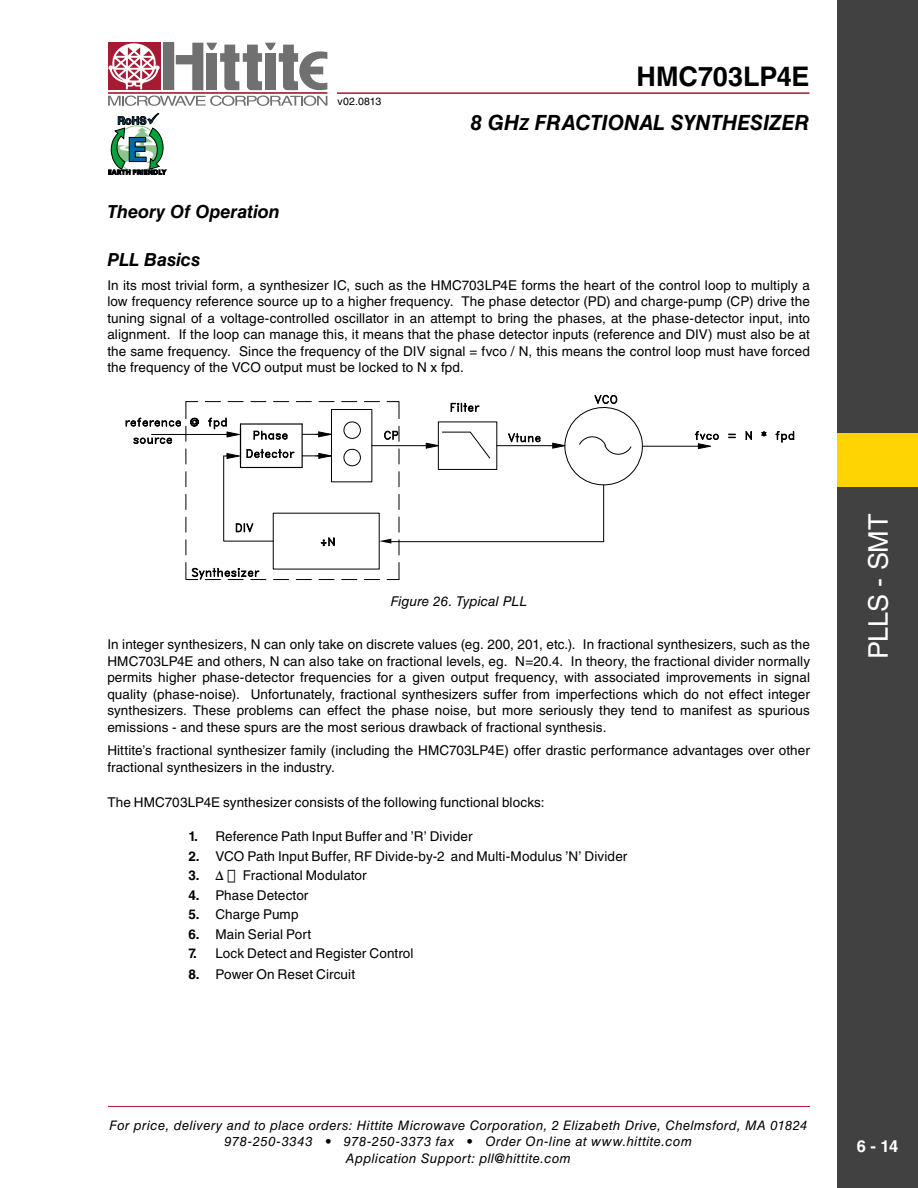
<style>
.page{position:relative;width:918px;height:1188px;background:#fff}
.page>*{position:absolute;margin:0;border:0;box-sizing:border-box;transform-origin:0 0}
.t1{font:700 27px "Helvetica LT Std";color:#000}
.t2{font:27px "Helvetica LT Std";letter-spacing:-.01em;color:#fff}
.t3{font:italic 700 21px "Helvetica LT Std";letter-spacing:-.005em;color:#000}
.t4{font:italic 700 18px "Helvetica LT Std";letter-spacing:-.005em;color:#000}
.t5{font:700 16.5px "Helvetica LT Std";color:#fff}
.t6{font:13.5px/16.5px "Helvetica LT Std";letter-spacing:.01em;color:#000;text-align:justify}
.t7{font:italic 13.5px "Helvetica LT Std";letter-spacing:.005em;color:#000}
.t8{font:700 13.5px "Helvetica LT Std";color:#000}
.t9{font:italic 13.2px/16.5px "Helvetica LT Std";letter-spacing:.03em;color:#000;text-align:center}
.t10{font:10.5px "Helvetica LT Std";letter-spacing:.02em;color:#000}
.s1{font-size:16.5px}
.s2{font-weight:700}
.s3{font-weight:400}
</style>
<div class="page">
<hr style="left:108px;top:1106px;width:702px;height:1px;background:#a41b33">
<div style="left:163px;top:43px;width:11px;height:47px;background:#707071"></div>
<div style="left:108px;top:43px;width:52px;height:47px;background:#a41b33"></div>
<hr style="left:108px;top:92px;width:219px;height:2px;background:#a41b33">
<svg style="left:176px;top:43px;width:151px;height:47px"></svg>
<svg style="left:108px;top:96px;width:219px;height:10px"></svg>
<svg style="left:108px;top:43px;width:52px;height:46px"></svg>
<hr style="left:337px;top:92px;width:473px;height:2px;background:#a41b33">
<svg style="left:108px;top:113px;width:58px;height:62px"></svg>
<div style="left:837px;top:0;width:81px;height:1188px;background:#414141"></div>
<div style="left:837px;top:433px;width:81px;height:54px;background:#ffd400"></div>
<svg style="left:343px;top:421px;width:18px;height:18px"></svg>
<svg style="left:343px;top:448px;width:18px;height:19px"></svg>
<div style="left:438px;top:422px;width:59px;height:48px;border:1px solid #000"></div>
<svg style="left:422px;top:431px;width:69px;height:28px"></svg>
<hr style="left:391px;top:541px;width:213px;height:1px;background:#000">
<svg style="left:380px;top:539px;width:11px;height:5px"></svg>
<svg style="left:450px;top:402px;width:30px;height:10px"></svg>
<svg style="left:508px;top:433px;width:33px;height:10px"></svg>
<svg style="left:728px;top:433px;width:8px;height:6px"></svg>
<svg style="left:745px;top:431px;width:7px;height:9px"></svg>
<svg style="left:761px;top:431px;width:6px;height:6px"></svg>
<svg style="left:775px;top:431px;width:20px;height:12px"></svg>
<svg style="left:364px;top:579px;width:16px;height:1px"></svg>
<svg style="left:342px;top:579px;width:15px;height:1px"></svg>
<svg style="left:319px;top:579px;width:15px;height:1px"></svg>
<svg style="left:296px;top:579px;width:15px;height:1px"></svg>
<svg style="left:274px;top:579px;width:15px;height:1px"></svg>
<svg style="left:342px;top:401px;width:15px;height:1px"></svg>
<svg style="left:364px;top:401px;width:16px;height:1px"></svg>
<svg style="left:386px;top:401px;width:14px;height:18px"></svg>
<svg style="left:384px;top:426px;width:16px;height:15px"></svg>
<svg style="left:399px;top:449px;width:1px;height:15px"></svg>
<svg style="left:399px;top:472px;width:1px;height:15px"></svg>
<svg style="left:399px;top:494px;width:1px;height:16px"></svg>
<svg style="left:399px;top:517px;width:1px;height:15px"></svg>
<svg style="left:399px;top:540px;width:1px;height:15px"></svg>
<svg style="left:387px;top:563px;width:13px;height:17px"></svg>
<svg style="left:185px;top:562px;width:81px;height:18px"></svg>
<hr style="left:372px;top:445px;width:51px;height:1px;background:#000">
<hr style="left:497px;top:445px;width:52px;height:1px;background:#000">
<svg style="left:125px;top:401px;width:211px;height:154px"></svg>
<hr style="left:603px;top:485px;width:1px;height:57px;background:#000">
<svg style="left:549px;top:394px;width:170px;height:103px"></svg>
<p class="t10" style="left:338px;top:95px;width:45px">v02.0813</p>
<h1 class="t1" style="left:636px;top:60px;width:175px">HMC703LP4E</h1>
<h2 class="t3" style="left:470px;top:109px;width:341px">8 GH<span class="s1">Z</span> FRACTIONAL SYNTHESIZER</h2>
<h3 class="t4" style="left:107px;top:201px;width:174px">THEORY OF OPERATION</h3>
<h3 class="t4" style="left:107px;top:249px;width:94px">PLL BASICS</h3>
<p class="t6" style="left:107px;top:277px;width:704px">In its most trivial form, a synthesizer IC, such as the HMC703LP4E forms the heart of the control loop to multiply a low frequency reference source up to a higher frequency. The phase detector (PD) and charge-pump (CP) drive the tuning signal of a voltage-controlled oscillator in an attempt to bring the phases, at the phase-detector input, into alignment. If the loop can manage this, it means that the phase detector inputs (reference and DIV) must also be at the same frequency. Since the frequency of the DIV signal = fvco / N, this means the control loop must have forced the frequency of the VCO output must be locked to N x fpd.</p>
<p class="t7" style="left:390px;top:593px;width:138px">Figure 26. Typical PLL</p>
<p class="t6" style="left:107px;top:636px;width:704px">In integer synthesizers, N can only take on discrete values (eg. 200, 201, etc.). In fractional synthesizers, such as the HMC703LP4E and others, N can also take on fractional levels, eg. N=20.4. In theory, the fractional divider normally permits higher phase-detector frequencies for a given output frequency, with associated improvements in signal quality (phase-noise). Unfortunately, fractional synthesizers suffer from imperfections which do not effect integer synthesizers. These problems can effect the phase noise, but more seriously they tend to manifest as spurious emissions - and these spurs are the most serious drawback of fractional synthesis.</p>
<p class="t6" style="left:107px;top:742px;width:704px">Hittite’s fractional synthesizer family (including the HMC703LP4E) offer drastic performance advantages over other fractional synthesizers in the industry.</p>
<p class="t6" style="left:107px;top:794px;width:439px">The HMC703LP4E synthesizer consists of the following functional blocks:</p>
<p class="t6" style="left:188px;top:828px;width:286px"><span class="s2">1.</span> Reference Path Input Buffer and ’R’ Divider</p>
<p class="t6" style="left:188px;top:848px;width:441px"><span class="s2">2.</span> VCO Path Input Buffer, RF Divide-by-2 and Multi-Modulus ’N’ Divider</p>
<p class="t8" style="left:188px;top:867px;width:37px">3. <span class="s3">Δ</span></p>
<p class="t6" style="left:243px;top:867px;width:125px">Fractional Modulator</p>
<p class="t6" style="left:188px;top:887px;width:122px"><span class="s2">4.</span> Phase Detector</p>
<p class="t6" style="left:188px;top:906px;width:112px"><span class="s2">5.</span> Charge Pump</p>
<p class="t6" style="left:188px;top:926px;width:124px"><span class="s2">6.</span> Main Serial Port</p>
<p class="t6" style="left:188px;top:945px;width:227px"><span class="s2">7.</span> Lock Detect and Register Control</p>
<p class="t6" style="left:188px;top:966px;width:168px"><span class="s2">8.</span> Power On Reset Circuit</p>
<h1 class="t2" style="left:863px;top:659px;width:147px;rotate:-90deg">plls - SMT</h1>
<p class="t9" style="left:109px;top:1117px;width:700px">For price, delivery and to place orders: Hittite Microwave Corporation, 2 Elizabeth Drive, Chelmsford, MA 01824<br>978-250-3343 • 978-250-3373 fax • Order On-line at www.hittite.com<br>Application Support: pll@hittite.com</p>
<p class="t5" style="left:857px;top:1136px;width:43px">6 - 14</p>
</div>
